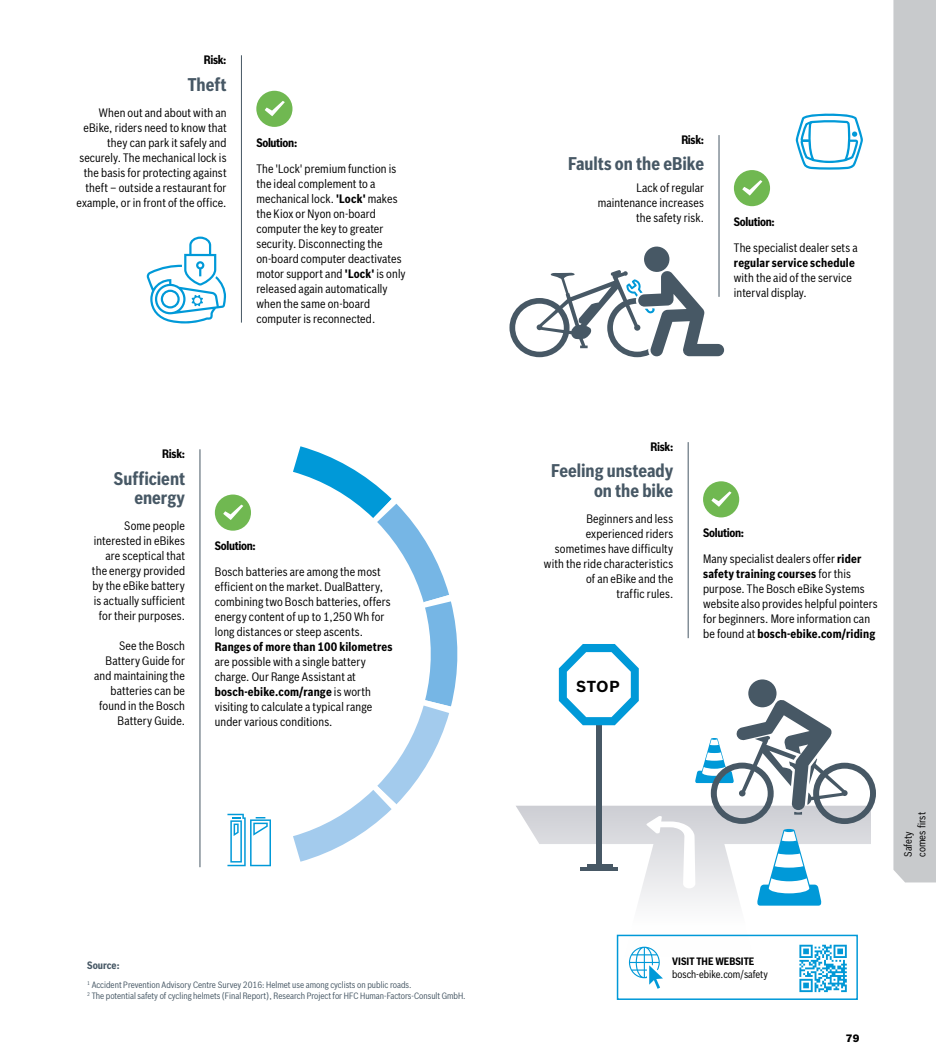
<style>
.page{position:relative;width:936px;height:1063px;background:#fff}
.page>*{position:absolute;margin:0;border:0;box-sizing:border-box;transform-origin:0 0}
.t1{font:700 18px/19.5px "Bosch Sans Cond";color:#475865;text-align:right}
.t2{font:700 15.6px "Bosch Sans";color:#000}
.t3{font:12px/15px "Bosch Sans Cond";letter-spacing:.01em;color:#000;text-align:right}
.t4{font:700 12px "Bosch Sans Cond";color:#000}
.t5{font:700 12px "Bosch Sans Cond";letter-spacing:-.025em;color:#000}
.t6{font:10.5px/13.5px "Bosch Sans Cond";color:#000}
.t7{font:700 10.5px "Bosch Sans Cond";color:#000}
.t8{font:700 10.5px "Bosch Sans Cond";color:#475865}
.t9{font:900 10.5px "Bosch Sans";color:#000}
.t10{font:9px/10.8px "Bosch Sans Cond";color:#475865}
.s1{font-weight:700}
</style>
<div class="page">
<hr style="left:199px;top:449px;width:1px;height:418px;background:#475865">
<svg style="left:893px;top:0;width:42px;height:882px;background:#c9cbcd"></svg>
<svg style="left:795px;top:113px;width:67px;height:57px"></svg>
<div style="left:643px;top:246px;width:26px;height:26px;background:#475865;border-radius:50%"></div>
<svg style="left:509px;top:270px;width:215px;height:87px"></svg>
<hr style="left:718px;top:135px;width:1px;height:162px;background:#475865">
<div style="left:733px;top:170px;width:37px;height:36px;background:#70b851;border-radius:50%"></div>
<svg style="left:742px;top:180px;width:20px;height:16px"></svg>
<hr style="left:687px;top:442px;width:1px;height:196px;background:#475865">
<div style="left:703px;top:481px;width:36px;height:36px;background:#70b851;border-radius:50%"></div>
<svg style="left:711px;top:491px;width:20px;height:16px"></svg>
<div style="left:215px;top:495px;width:36px;height:36px;background:#70b851;border-radius:50%"></div>
<svg style="left:223px;top:446px;width:235px;height:421px"></svg>
<svg style="left:146px;top:237px;width:80px;height:87px"></svg>
<hr style="left:241px;top:55px;width:1px;height:268px;background:#475865">
<div style="left:256px;top:91px;width:36px;height:36px;background:#70b851;border-radius:50%"></div>
<svg style="left:265px;top:101px;width:20px;height:15px"></svg>
<div style="left:616px;top:935px;width:241px;height:65px;border:2px solid #0099d8"></div>
<svg style="left:516px;top:644px;width:360px;height:348px"></svg>
<p class="t4" style="left:204px;top:51px;width:24px">Risk:</p>
<h1 class="t1" style="left:188px;top:73px;width:40px">Theft</h1>
<p class="t3" style="left:76px;top:104px;width:151px">When out and about with an eBike, riders need to know that they can park it safely and securely. The mechanical lock is the basis for protecting against theft – outside a restaurant for example, or in front of the office.</p>
<p class="t5" style="left:256px;top:133px;width:42px">Solution:</p>
<p class="t3" style="left:256px;top:160px;width:151px;text-align:left">The 'Lock' premium function is the ideal complement to a mechanical lock. <span class="s1">'Lock'</span> makes the Kiox or Nyon on-board computer the key to greater security. Disconnecting the on-board computer deactivates motor support and <span class="s1">'Lock'</span> is only released again automatically when the same on-board computer is reconnected.</p>
<p class="t4" style="left:162px;top:445px;width:24px">Risk:</p>
<h1 class="t1" style="left:114px;top:467px;width:73px">Sufficient energy</h1>
<p class="t3" style="left:92px;top:517px;width:95px">Some people interested in eBikes are sceptical that the energy provided by the eBike battery is actually sufficient for their purposes.</p>
<p class="t3" style="left:94px;top:637px;width:92px">See the Bosch<br>Battery Guide for and maintaining the batteries can be found in the Bosch<br>Battery Guide.</p>
<p class="t5" style="left:215px;top:537px;width:42px">Solution:</p>
<p class="t3" style="left:215px;top:564px;width:177px;text-align:left">Bosch batteries are among the most efficient on the market. DualBattery, combining two Bosch batteries, offers energy content of up to 1,250 Wh for long distances or steep ascents.</p>
<p class="t4" style="left:215px;top:638px;width:179px">Ranges of more than 100 kilometres</p>
<p class="t3" style="left:215px;top:654px;width:159px;text-align:left">are possible with a single battery charge. Our Range Assistant at <span class="s1">bosch-ebike.com/range</span> is worth visiting to calculate a typical range under various conditions.</p>
<p class="t8" style="left:87px;top:957px;width:34px">Source:</p>
<p class="t10" style="left:87px;top:979px;width:380px"><sup>1</sup> Accident Prevention Advisory Centre Survey 2016: Helmet use among cyclists on public roads.<br><sup>2</sup> The potential safety of cycling helmets (Final Report), Research Project for HFC Human-Factors-Consult GmbH.</p>
<p class="t4" style="left:681px;top:131px;width:24px">Risk:</p>
<h1 class="t1" style="left:568px;top:153px;width:138px">Faults on the eBike</h1>
<p class="t3" style="left:597px;top:180px;width:108px">Lack of regular maintenance increases the safety risk.</p>
<p class="t5" style="left:733px;top:213px;width:42px">Solution:</p>
<p class="t3" style="left:733px;top:239px;width:125px">The specialist dealer sets a</p>
<p class="t4" style="left:733px;top:254px;width:122px">regular service schedule</p>
<p class="t3" style="left:733px;top:269px;width:119px;text-align:left">with the aid of the service interval display.</p>
<p class="t4" style="left:650px;top:438px;width:24px">Risk:</p>
<h1 class="t1" style="left:551px;top:460px;width:124px">Feeling unsteady on the bike</h1>
<p class="t3" style="left:544px;top:510px;width:131px">Beginners and less experienced riders sometimes have difficulty with the ride characteristics of an eBike and the<br>traffic rules.</p>
<h2 class="t2" style="left:576px;top:676px;width:45px">STOP</h2>
<p class="t5" style="left:703px;top:524px;width:42px">Solution:</p>
<p class="t3" style="left:703px;top:550px;width:176px;text-align:left">Many specialist dealers offer <span class="s1">rider safety training courses</span> for this purpose. The Bosch eBike Systems website also provides helpful pointers for beginners. More information can be found at <span class="s1">bosch-ebike.com/riding</span></p>
<p class="t7" style="left:672px;top:954px;width:84px">VISIT THE WEBSITE</p>
<p class="t6" style="left:672px;top:967px;width:97px">bosch-ebike.com/safety</p>
<p class="t6" style="left:900px;top:857px;width:46px;rotate:-90deg">Safety comes first</p>
<p class="t9" style="left:845px;top:1031px;width:15px">79</p>
</div>
